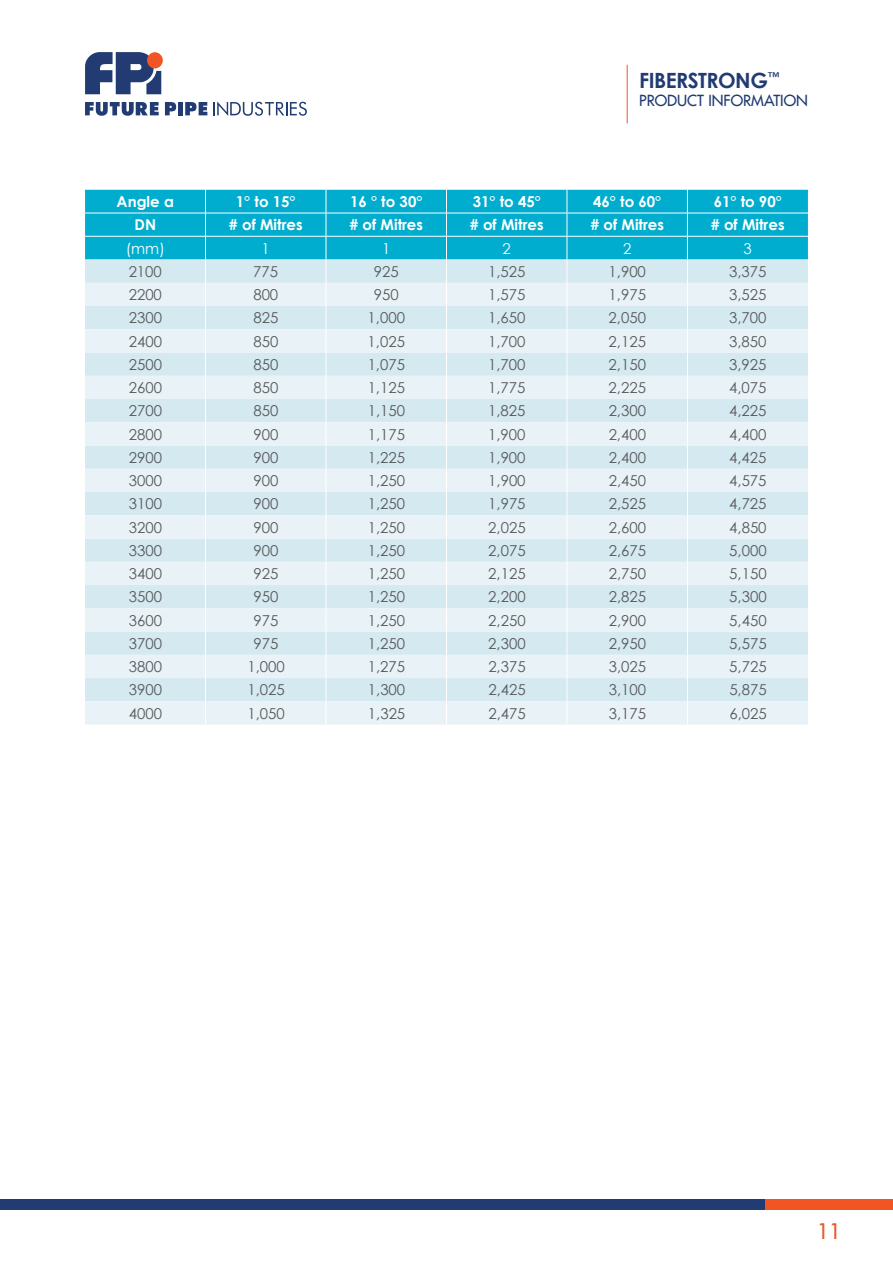
<style>
.page{position:relative;width:893px;height:1263px;background:#fff}
.page>*{position:absolute;margin:0;border:0;box-sizing:border-box;transform-origin:0 0}
.t1{font:700 21px "Century Gothic";letter-spacing:-.025em;color:#223b72}
.t2{font:21px "Futura LT";color:#f05523}
.t3{font:15px "Century Gothic";color:#58595b}
.t4{font:700 15px "Century Gothic";color:#fff}
.t5{font:15px "Futura LT";color:#223b72}
.t6{font:15px "Century Gothic";color:#fff}
</style>
<div class="page">
<svg style="left:214px;top:101px;width:93px;height:15px"></svg>
<svg style="left:85px;top:102px;width:74px;height:14px"></svg>
<svg style="left:165px;top:102px;width:11px;height:13px"></svg>
<div style="left:178px;top:102px;width:5px;height:13px;background:#223b72"></div>
<svg style="left:185px;top:102px;width:22px;height:13px"></svg>
<svg style="left:85px;top:52px;width:76px;height:42px"></svg>
<div style="left:147px;top:52px;width:16px;height:16px;background:#f05523;border-radius:50%"></div>
<hr style="left:627px;top:65px;width:1px;height:58px;background:#f05523">
<div style="left:0;top:1199px;width:765px;height:11px;background:#223b72"></div>
<div style="left:765px;top:1199px;width:128px;height:11px;background:#f05523"></div>
<div style="left:85px;top:190px;width:723px;height:69px;background:#00adcf"></div>
<svg style="left:85px;top:259px;width:723px;height:24px;background:#d3e8f0"></svg>
<svg style="left:85px;top:283px;width:723px;height:441px;background:#dfeef4"></svg>
<hr style="left:85px;top:213px;width:121px;height:1px;background:#fff">
<hr style="left:206px;top:213px;width:120px;height:1px;background:#fff">
<hr style="left:326px;top:213px;width:120px;height:1px;background:#fff">
<hr style="left:446px;top:213px;width:121px;height:1px;background:#fff">
<hr style="left:567px;top:213px;width:120px;height:1px;background:#fff">
<hr style="left:687px;top:213px;width:121px;height:1px;background:#fff">
<hr style="left:85px;top:236px;width:121px;height:1px;background:#fff">
<hr style="left:206px;top:236px;width:120px;height:1px;background:#fff">
<svg style="left:205px;top:190px;width:1px;height:534px"></svg>
<hr style="left:326px;top:236px;width:120px;height:1px;background:#fff">
<svg style="left:326px;top:190px;width:1px;height:534px"></svg>
<hr style="left:446px;top:236px;width:121px;height:1px;background:#fff">
<svg style="left:446px;top:190px;width:1px;height:534px"></svg>
<hr style="left:567px;top:236px;width:120px;height:1px;background:#fff">
<svg style="left:567px;top:190px;width:1px;height:534px"></svg>
<hr style="left:687px;top:236px;width:121px;height:1px;background:#fff">
<svg style="left:687px;top:190px;width:1px;height:534px"></svg>
<h1 class="t1" style="left:639px;top:65px;width:142px">FIBERSTRONG<sup>™</sup></h1>
<p class="t5" style="left:639px;top:91px;width:170px">PRODUCT INFORMATION</p>
<p class="t4" style="left:117px;top:190px;width:59px">Angle a</p>
<p class="t4" style="left:236px;top:190px;width:61px">1° to 15°</p>
<p class="t4" style="left:350px;top:190px;width:74px">16 ° to 30°</p>
<p class="t4" style="left:473px;top:190px;width:70px">31° to 45°</p>
<p class="t4" style="left:593px;top:190px;width:70px">46° to 60°</p>
<p class="t4" style="left:714px;top:190px;width:70px">61° to 90°</p>
<p class="t4" style="left:134px;top:213px;width:23px">DN</p>
<p class="t4" style="left:229px;top:213px;width:75px"># of Mitres</p>
<p class="t4" style="left:349px;top:213px;width:75px"># of Mitres</p>
<p class="t4" style="left:470px;top:213px;width:75px"># of Mitres</p>
<p class="t4" style="left:590px;top:213px;width:75px"># of Mitres</p>
<p class="t4" style="left:711px;top:213px;width:75px"># of Mitres</p>
<p class="t6" style="left:126px;top:238px;width:41px">(mm)</p>
<p class="t6" style="left:262px;top:238px;width:10px">1</p>
<p class="t6" style="left:382px;top:238px;width:10px">1</p>
<p class="t6" style="left:503px;top:238px;width:10px">2</p>
<p class="t6" style="left:623px;top:238px;width:10px">2</p>
<p class="t6" style="left:744px;top:238px;width:10px">3</p>
<p class="t3" style="left:129px;top:261px;width:35px">2100</p>
<p class="t3" style="left:253px;top:261px;width:26px">775</p>
<p class="t3" style="left:374px;top:261px;width:26px">925</p>
<p class="t3" style="left:488px;top:261px;width:39px">1,525</p>
<p class="t3" style="left:609px;top:261px;width:39px">1,900</p>
<p class="t3" style="left:729px;top:261px;width:39px">3,375</p>
<p class="t3" style="left:129px;top:284px;width:35px">2200</p>
<p class="t3" style="left:253px;top:284px;width:26px">800</p>
<p class="t3" style="left:374px;top:284px;width:26px">950</p>
<p class="t3" style="left:488px;top:284px;width:39px">1,575</p>
<p class="t3" style="left:609px;top:284px;width:39px">1,975</p>
<p class="t3" style="left:729px;top:284px;width:39px">3,525</p>
<p class="t3" style="left:129px;top:307px;width:35px">2300</p>
<p class="t3" style="left:253px;top:307px;width:26px">825</p>
<p class="t3" style="left:368px;top:307px;width:39px">1,000</p>
<p class="t3" style="left:488px;top:307px;width:39px">1,650</p>
<p class="t3" style="left:609px;top:307px;width:39px">2,050</p>
<p class="t3" style="left:729px;top:307px;width:39px">3,700</p>
<p class="t3" style="left:129px;top:331px;width:35px">2400</p>
<p class="t3" style="left:253px;top:331px;width:26px">850</p>
<p class="t3" style="left:368px;top:331px;width:39px">1,025</p>
<p class="t3" style="left:488px;top:331px;width:39px">1,700</p>
<p class="t3" style="left:609px;top:331px;width:39px">2,125</p>
<p class="t3" style="left:729px;top:331px;width:39px">3,850</p>
<p class="t3" style="left:129px;top:354px;width:35px">2500</p>
<p class="t3" style="left:253px;top:354px;width:26px">850</p>
<p class="t3" style="left:368px;top:354px;width:39px">1,075</p>
<p class="t3" style="left:488px;top:354px;width:39px">1,700</p>
<p class="t3" style="left:609px;top:354px;width:39px">2,150</p>
<p class="t3" style="left:729px;top:354px;width:39px">3,925</p>
<p class="t3" style="left:129px;top:377px;width:35px">2600</p>
<p class="t3" style="left:253px;top:377px;width:26px">850</p>
<p class="t3" style="left:368px;top:377px;width:39px">1,125</p>
<p class="t3" style="left:488px;top:377px;width:39px">1,775</p>
<p class="t3" style="left:609px;top:377px;width:39px">2,225</p>
<p class="t3" style="left:729px;top:377px;width:39px">4,075</p>
<p class="t3" style="left:129px;top:400px;width:35px">2700</p>
<p class="t3" style="left:253px;top:400px;width:26px">850</p>
<p class="t3" style="left:368px;top:400px;width:39px">1,150</p>
<p class="t3" style="left:488px;top:400px;width:39px">1,825</p>
<p class="t3" style="left:609px;top:400px;width:39px">2,300</p>
<p class="t3" style="left:729px;top:400px;width:39px">4,225</p>
<p class="t3" style="left:129px;top:424px;width:35px">2800</p>
<p class="t3" style="left:253px;top:424px;width:26px">900</p>
<p class="t3" style="left:368px;top:424px;width:39px">1,175</p>
<p class="t3" style="left:488px;top:424px;width:39px">1,900</p>
<p class="t3" style="left:609px;top:424px;width:39px">2,400</p>
<p class="t3" style="left:729px;top:424px;width:39px">4,400</p>
<p class="t3" style="left:129px;top:447px;width:35px">2900</p>
<p class="t3" style="left:253px;top:447px;width:26px">900</p>
<p class="t3" style="left:368px;top:447px;width:39px">1,225</p>
<p class="t3" style="left:488px;top:447px;width:39px">1,900</p>
<p class="t3" style="left:609px;top:447px;width:39px">2,400</p>
<p class="t3" style="left:729px;top:447px;width:39px">4,425</p>
<p class="t3" style="left:129px;top:470px;width:35px">3000</p>
<p class="t3" style="left:253px;top:470px;width:26px">900</p>
<p class="t3" style="left:368px;top:470px;width:39px">1,250</p>
<p class="t3" style="left:488px;top:470px;width:39px">1,900</p>
<p class="t3" style="left:609px;top:470px;width:39px">2,450</p>
<p class="t3" style="left:729px;top:470px;width:39px">4,575</p>
<p class="t3" style="left:129px;top:493px;width:35px">3100</p>
<p class="t3" style="left:253px;top:493px;width:26px">900</p>
<p class="t3" style="left:368px;top:493px;width:39px">1,250</p>
<p class="t3" style="left:488px;top:493px;width:39px">1,975</p>
<p class="t3" style="left:609px;top:493px;width:39px">2,525</p>
<p class="t3" style="left:729px;top:493px;width:39px">4,725</p>
<p class="t3" style="left:129px;top:517px;width:35px">3200</p>
<p class="t3" style="left:254px;top:517px;width:26px">900</p>
<p class="t3" style="left:368px;top:517px;width:39px">1,250</p>
<p class="t3" style="left:488px;top:517px;width:39px">2,025</p>
<p class="t3" style="left:609px;top:517px;width:39px">2,600</p>
<p class="t3" style="left:729px;top:517px;width:39px">4,850</p>
<p class="t3" style="left:129px;top:540px;width:35px">3300</p>
<p class="t3" style="left:254px;top:540px;width:26px">900</p>
<p class="t3" style="left:368px;top:540px;width:39px">1,250</p>
<p class="t3" style="left:488px;top:540px;width:39px">2,075</p>
<p class="t3" style="left:609px;top:540px;width:39px">2,675</p>
<p class="t3" style="left:729px;top:540px;width:39px">5,000</p>
<p class="t3" style="left:129px;top:563px;width:35px">3400</p>
<p class="t3" style="left:254px;top:563px;width:26px">925</p>
<p class="t3" style="left:368px;top:563px;width:39px">1,250</p>
<p class="t3" style="left:488px;top:563px;width:39px">2,125</p>
<p class="t3" style="left:609px;top:563px;width:39px">2,750</p>
<p class="t3" style="left:729px;top:563px;width:39px">5,150</p>
<p class="t3" style="left:129px;top:586px;width:35px">3500</p>
<p class="t3" style="left:254px;top:586px;width:26px">950</p>
<p class="t3" style="left:368px;top:586px;width:39px">1,250</p>
<p class="t3" style="left:488px;top:586px;width:39px">2,200</p>
<p class="t3" style="left:609px;top:586px;width:39px">2,825</p>
<p class="t3" style="left:729px;top:586px;width:39px">5,300</p>
<p class="t3" style="left:129px;top:610px;width:35px">3600</p>
<p class="t3" style="left:254px;top:610px;width:26px">975</p>
<p class="t3" style="left:368px;top:610px;width:39px">1,250</p>
<p class="t3" style="left:488px;top:610px;width:39px">2,250</p>
<p class="t3" style="left:609px;top:610px;width:39px">2,900</p>
<p class="t3" style="left:729px;top:610px;width:39px">5,450</p>
<p class="t3" style="left:129px;top:633px;width:35px">3700</p>
<p class="t3" style="left:254px;top:633px;width:26px">975</p>
<p class="t3" style="left:368px;top:633px;width:39px">1,250</p>
<p class="t3" style="left:488px;top:633px;width:39px">2,300</p>
<p class="t3" style="left:609px;top:633px;width:39px">2,950</p>
<p class="t3" style="left:729px;top:633px;width:39px">5,575</p>
<p class="t3" style="left:129px;top:656px;width:35px">3800</p>
<p class="t3" style="left:247px;top:656px;width:39px">1,000</p>
<p class="t3" style="left:368px;top:656px;width:39px">1,275</p>
<p class="t3" style="left:488px;top:656px;width:39px">2,375</p>
<p class="t3" style="left:609px;top:656px;width:39px">3,025</p>
<p class="t3" style="left:729px;top:656px;width:39px">5,725</p>
<p class="t3" style="left:129px;top:679px;width:35px">3900</p>
<p class="t3" style="left:247px;top:679px;width:39px">1,025</p>
<p class="t3" style="left:368px;top:679px;width:39px">1,300</p>
<p class="t3" style="left:488px;top:679px;width:39px">2,425</p>
<p class="t3" style="left:609px;top:679px;width:39px">3,100</p>
<p class="t3" style="left:729px;top:679px;width:39px">5,875</p>
<p class="t3" style="left:129px;top:703px;width:35px">4000</p>
<p class="t3" style="left:247px;top:703px;width:39px">1,050</p>
<p class="t3" style="left:368px;top:703px;width:39px">1,325</p>
<p class="t3" style="left:488px;top:703px;width:39px">2,475</p>
<p class="t3" style="left:609px;top:703px;width:39px">3,175</p>
<p class="t3" style="left:729px;top:703px;width:39px">6,025</p>
<h1 class="t2" style="left:817px;top:1217px;width:26px">11</h1>
</div>
